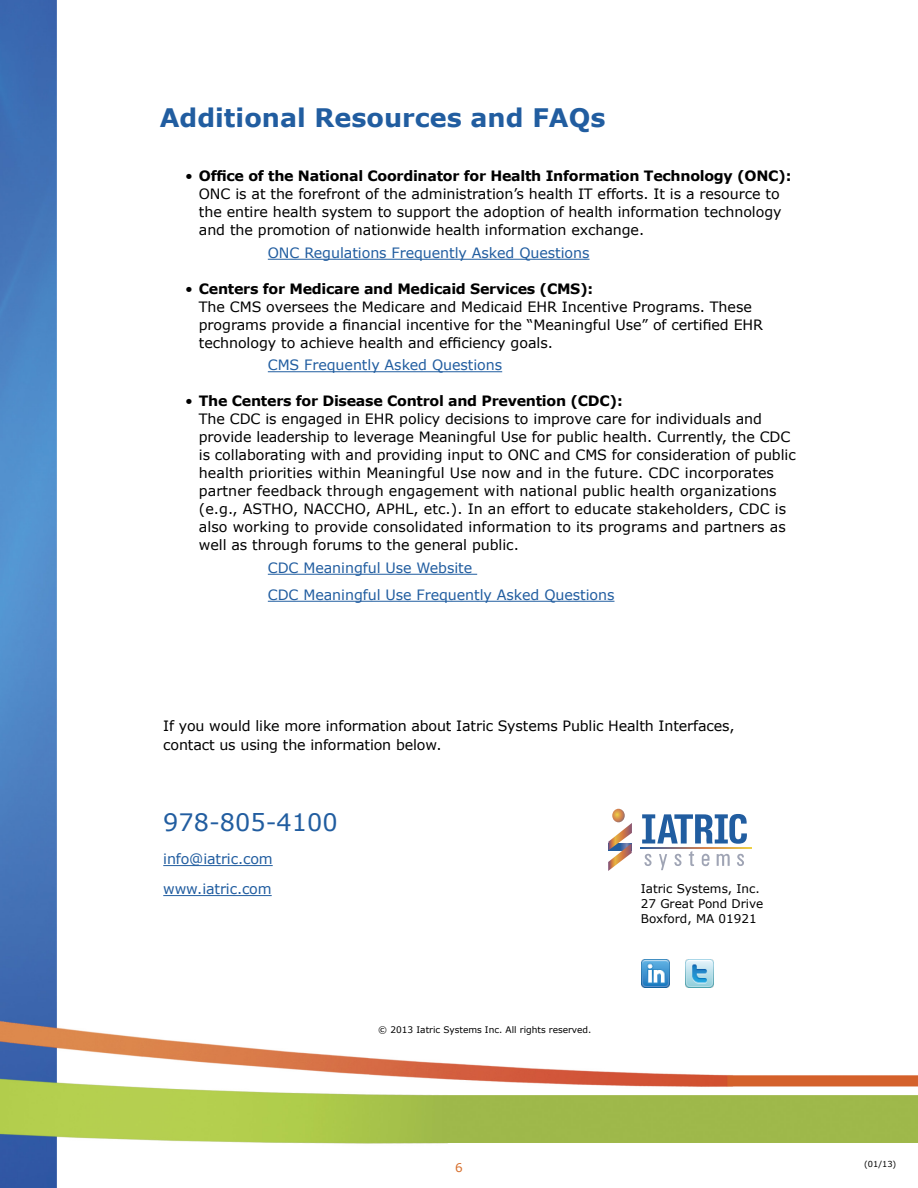
<style>
.page{position:relative;width:918px;height:1188px;background:#fff}
.page>*{position:absolute;margin:0;border:0;box-sizing:border-box;transform-origin:0 0}
.t1{font:700 25.5px "Verdana";color:#215da0}
.t2{font:24px "Verdana";color:#215da0}
.t3{font:14.25px/18px "Verdana";letter-spacing:-.005em;color:#000}
.t4{font:14.25px/27px "Verdana";letter-spacing:-.005em;color:#215da0}
.t5{font:12px "Verdana";color:#000}
.t6{font:12px "Verdana";color:#d76f2c}
.t7{font:9px "Verdana";color:#000}
.t8{font:8.25px "Verdana";color:#000}
.s1{font-weight:700}
</style>
<div class="page">
<img style="left:0;top:0;width:918px;height:1188px">
<svg style="left:608px;top:809px;width:24px;height:62px"></svg>
<svg style="left:640px;top:848px;width:111px;height:1px"></svg>
<svg style="left:689px;top:851px;width:5px;height:15px"></svg>
<svg style="left:717px;top:854px;width:13px;height:12px"></svg>
<svg style="left:644px;top:854px;width:8px;height:12px"></svg>
<svg style="left:674px;top:854px;width:7px;height:12px"></svg>
<svg style="left:737px;top:854px;width:7px;height:12px"></svg>
<svg style="left:702px;top:854px;width:8px;height:12px"></svg>
<svg style="left:659px;top:854px;width:8px;height:16px"></svg>
<svg style="left:642px;top:814px;width:105px;height:30px"></svg>
<img style="left:641px;top:960px;width:28px;height:28px">
<img style="left:686px;top:960px;width:28px;height:28px">
<hr style="left:268px;top:259px;width:322px;height:1px;background:#215da0">
<hr style="left:268px;top:371px;width:234px;height:1px;background:#215da0">
<hr style="left:268px;top:574px;width:209px;height:1px;background:#215da0">
<hr style="left:268px;top:601px;width:347px;height:1px;background:#215da0">
<hr style="left:163px;top:865px;width:110px;height:1px;background:#215da0">
<hr style="left:163px;top:895px;width:109px;height:1px;background:#215da0">
<p class="t1" style="left:160px;top:100px;width:447px">Additional Resources and FAQs</p>
<p class="t3" style="left:199px;top:167px;width:594px;text-indent:-14px">• <span class="s1">Office of the National Coordinator for Health Information Technology (ONC):<br></span>ONC is at the forefront of the administration’s health IT efforts. It is a resource to the entire health system to support the adoption of health information technology and the promotion of nationwide health information exchange.</p>
<p class="t4" style="left:268px;top:239px;width:323px">ONC Regulations Frequently Asked Questions</p>
<p class="t3" style="left:199px;top:280px;width:566px;text-indent:-14px">• <span class="s1">Centers for Medicare and Medicaid Services (CMS):<br></span>The CMS oversees the Medicare and Medicaid EHR Incentive Programs. These programs provide a financial incentive for the “Meaningful Use” of certified EHR technology to achieve health and efficiency goals.</p>
<p class="t4" style="left:268px;top:352px;width:236px">CMS Frequently Asked Questions</p>
<p class="t3" style="left:199px;top:392px;width:599px;text-indent:-14px">• <span class="s1">The Centers for Disease Control and Prevention (CDC):<br></span>The CDC is engaged in EHR policy decisions to improve care for individuals and provide leadership to leverage Meaningful Use for public health. Currently, the CDC is collaborating with and providing input to ONC and CMS for consideration of public health priorities within Meaningful Use now and in the future. CDC incorporates partner feedback through engagement with national public health organizations (e.g., ASTHO, NACCHO, APHL, etc.). In an effort to educate stakeholders, CDC is also working to provide consolidated information to its programs and partners as well as through forums to the general public.</p>
<p class="t4" style="left:268px;top:554px;width:348px">CDC Meaningful Use Website<br>CDC Meaningful Use Frequently Asked Questions</p>
<p class="t3" style="left:163px;top:715px;width:573px;line-height:19.5px">If you would like more information about Iatric Systems Public Health Interfaces, contact us using the information below.</p>
<p class="t2" style="left:163px;top:806px;width:176px">978-805-4100</p>
<p class="t4" style="left:163px;top:846px;width:111px">info@iatric.com</p>
<p class="t4" style="left:163px;top:876px;width:110px">www.iatric.com</p>
<p class="t5" style="left:641px;top:881px;width:120px">Iatric Systems, Inc.</p>
<p class="t5" style="left:641px;top:896px;width:124px">27 Great Pond Drive</p>
<p class="t5" style="left:641px;top:911px;width:117px">Boxford, MA 01921</p>
<p class="t7" style="left:378px;top:1023px;width:215px">© 2013 Iatric Systems Inc. All rights reserved.</p>
<p class="t6" style="left:455px;top:1160px;width:9px">6</p>
<p class="t8" style="left:864px;top:1159px;width:34px">(01/13)</p>
</div>
